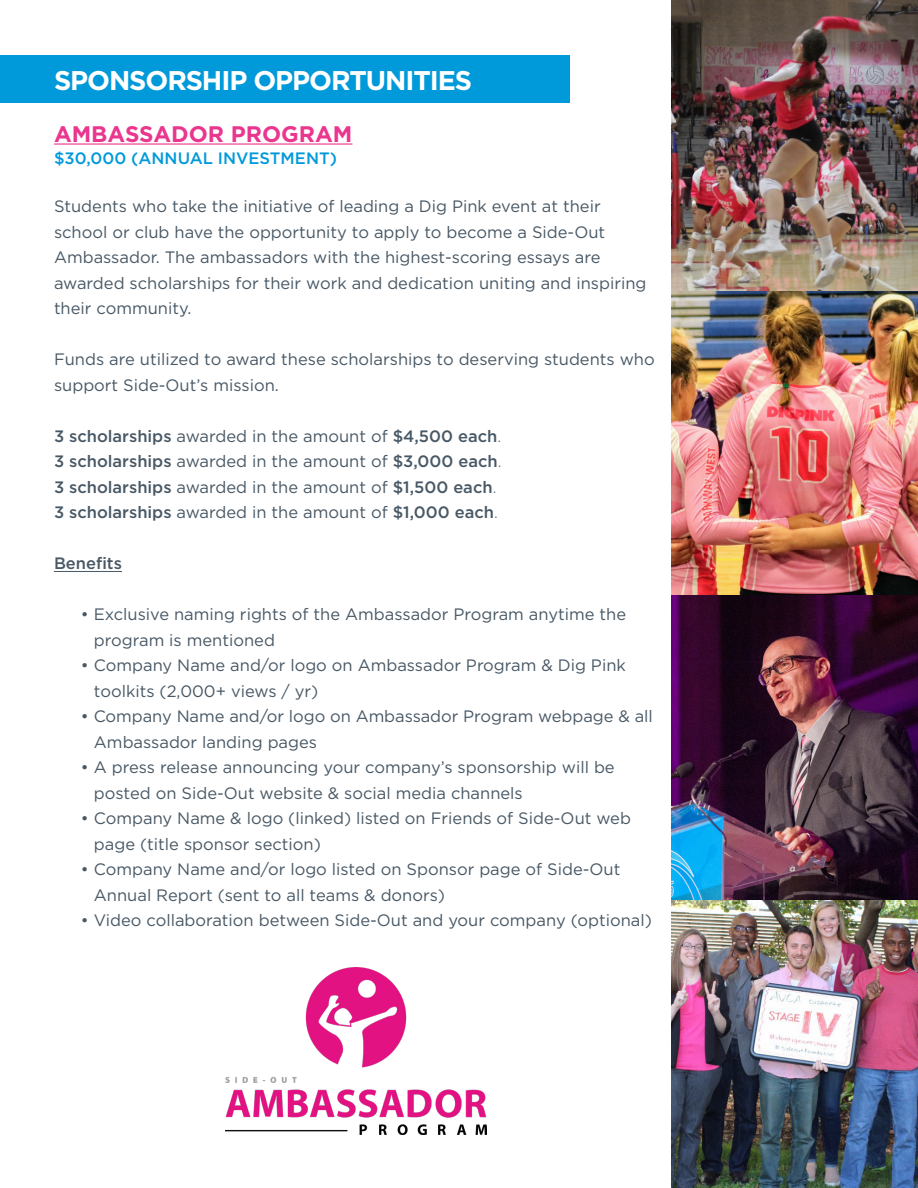
<style>
.page{position:relative;width:918px;height:1188px;background:#fff}
.page>*{position:absolute;margin:0;border:0;box-sizing:border-box;transform-origin:0 0}
.t1{font:700 27px "Gotham HTF";letter-spacing:-.04em;color:#fff}
.t2{font:700 22.5px "Gotham";color:#ea368e}
.t3{font:16.5px/25.5px "Gotham";color:#485865}
.t4{font:500 16.5px/25.5px "Gotham";color:#485865}
.t5{font:500 16.5px "Gotham";color:#009ada}
.s1{font-weight:400}
.s2{font-weight:300}
</style>
<div class="page">
<div style="left:0;top:55px;width:570px;height:48px;background:#009ada"></div>
<img style="left:672px;top:0;width:246px;height:1188px">
<hr style="left:54px;top:143px;width:298px;height:2px;background:#ea368e">
<hr style="left:54px;top:571px;width:68px;height:1px;background:#485865">
<img style="left:225px;top:967px;width:262px;height:167px">
<h1 class="t1" style="left:54px;top:65px;width:420px">SPONSORSHIP OPPORTUNITIES</h1>
<h2 class="t2" style="left:54px;top:119px;width:300px">AMBASSADOR PROGRAM</h2>
<p class="t5" style="left:54px;top:148px;width:285px">$30,000 (ANNUAL INVESTMENT)</p>
<p class="t3" style="left:54px;top:193px;width:594px">Students who take the initiative of leading a Dig Pink event at their school or club have the opportunity to apply to become a Side-Out Ambassador. The ambassadors with the highest-scoring essays are awarded scholarships for their work and dedication uniting and inspiring their community.</p>
<p class="t3" style="left:54px;top:346px;width:602px">Funds are utilized to award these scholarships to deserving students who support Side-Out’s mission.</p>
<p class="t4" style="left:54px;top:423px;width:449px">3 scholarships <span class="s1">awarded in the amount of</span> $4,500 each<span class="s2">.<br></span>3 scholarships <span class="s1">awarded in the amount of</span> $3,000 each<span class="s2">.<br></span>3 scholarships <span class="s1">awarded in the amount of</span> $1,500 each<span class="s2">.<br></span>3 scholarships <span class="s1">awarded in the amount of</span> $1,000 each<span class="s2">.</span></p>
<p class="t4" style="left:54px;top:550px;width:70px">Benefits</p>
<p class="t3" style="left:94px;top:601px;width:534px;text-indent:-13px">• Exclusive naming rights of the Ambassador Program anytime the program is mentioned</p>
<p class="t3" style="left:94px;top:652px;width:533px;text-indent:-13px">• Company Name and/or logo on Ambassador Program &amp; Dig Pink toolkits (2,000+ views / yr)</p>
<p class="t3" style="left:94px;top:703px;width:560px;text-indent:-13px">• Company Name and/or logo on Ambassador Program webpage &amp; all<br>Ambassador landing pages</p>
<p class="t3" style="left:94px;top:754px;width:522px;text-indent:-13px">• A press release announcing your company’s sponsorship will be posted on Side-Out website &amp; social media channels</p>
<p class="t3" style="left:94px;top:805px;width:539px;text-indent:-13px">• Company Name &amp; logo (linked) listed on Friends of Side-Out web page (title sponsor section)</p>
<p class="t3" style="left:94px;top:856px;width:528px;text-indent:-13px">• Company Name and/or logo listed on Sponsor page of Side-Out<br>Annual Report (sent to all teams &amp; donors)</p>
<p class="t3" style="left:81px;top:907px;width:572px">• Video collaboration between Side-Out and your company (optional)</p>
</div>
